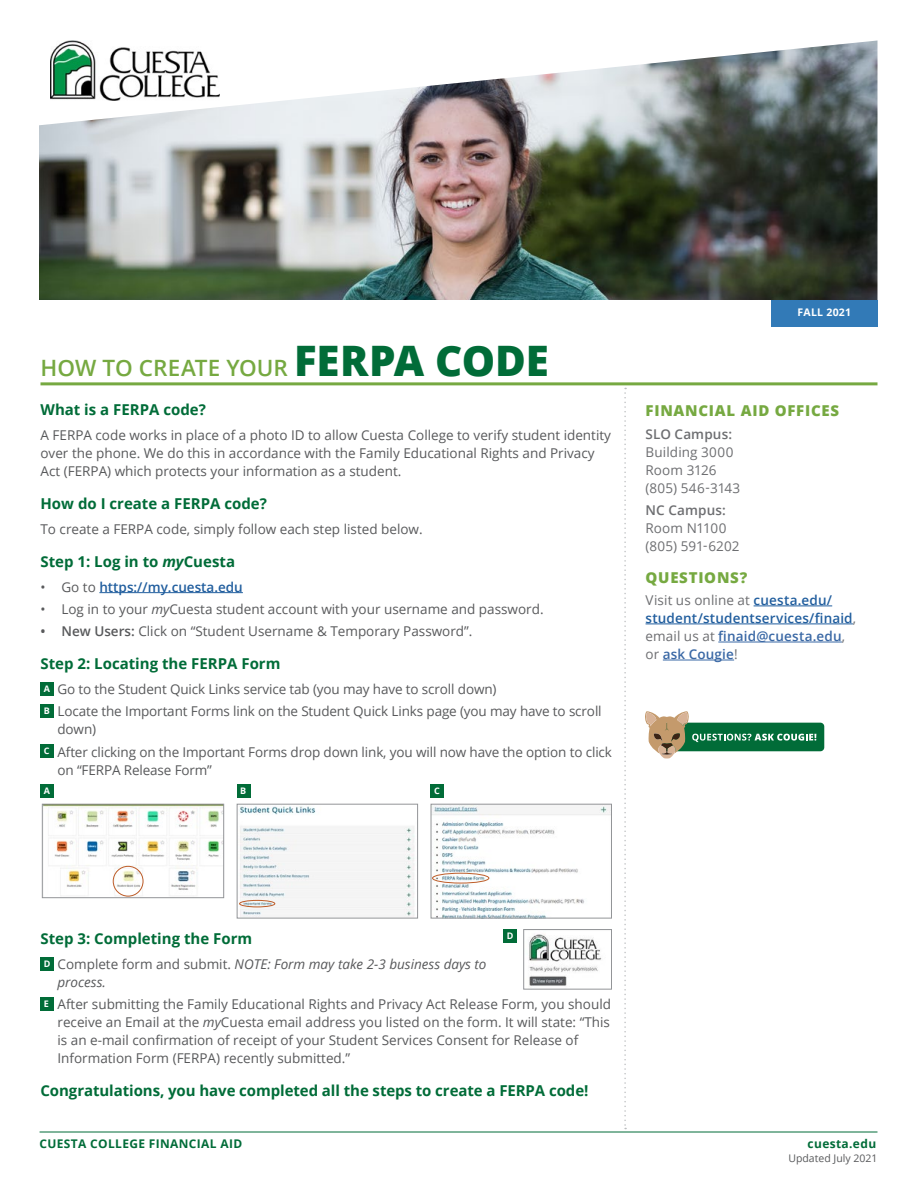
<style>
.page{position:relative;width:918px;height:1188px;background:#fff}
.page>*{position:absolute;margin:0;border:0;box-sizing:border-box;transform-origin:0 0}
.Title_Lg{font:600 22.5px "Open Sans";color:#76a941}
.Body_Head_sm{font:700 15px "Open Sans";color:#016c38}
.Side_Head{font:800 15px "Open Sans";letter-spacing:.05em;color:#76a941}
.Body_sm{font:13.5px/18px "Open Sans";color:#58595b}
.Side_Body{font:600 13.5px/18px "Open Sans";letter-spacing:.01em;color:#215e9e}
.Side_Body-2{font:13.5px/18px "Open Sans";letter-spacing:.01em;color:#6d6e71}
.Body_sm-2{font:italic 13.5px/18px "Open Sans";color:#58595b}
.t1{font:700 12px "Open Sans";letter-spacing:.03em;color:#016c38}
.Sponsored_by{font:10.5px "Open Sans";color:#58595b}
.t2{font:700 10.5px "Open Sans";letter-spacing:.025em;color:#fff}
.Side_Body-3{font:700 9px "Open Sans";color:#fff}
.s1{font-weight:800;font-size:42px;color:#016c38}
.s2{font-style:italic}
.s3{font-weight:400;color:#58595b}
.s4{font-weight:600}
.s5{font-weight:400;color:#6d6e71}
.s6{color:#3a68a5}
.s7{font-style:normal}
</style>
<div class="page">
<svg style="left:624px;top:388px;width:2px;height:741px"></svg>
<div style="left:771px;top:300px;width:107px;height:27px;background:#327ab7"></div>
<hr style="left:40px;top:1132px;width:838px;height:1px;background:#016c38">
<hr style="left:40px;top:382px;width:838px;height:3px;background:#76a941">
<hr style="left:99px;top:592px;width:144px;height:1px;background:#215e9e">
<div style="left:40px;top:682px;width:14px;height:14px;background:#016c38"></div>
<div style="left:40px;top:704px;width:14px;height:14px;background:#016c38"></div>
<div style="left:40px;top:745px;width:14px;height:13px;background:#016c38"></div>
<div style="left:40px;top:957px;width:14px;height:13px;background:#016c38"></div>
<div style="left:40px;top:997px;width:14px;height:14px;background:#016c38"></div>
<hr style="left:754px;top:606px;width:78px;height:1px;background:#215e9e">
<hr style="left:646px;top:624px;width:207px;height:1px;background:#215e9e">
<hr style="left:718px;top:642px;width:124px;height:1px;background:#3a68a5">
<hr style="left:663px;top:660px;width:71px;height:1px;background:#3a68a5">
<div style="left:664px;top:723px;width:160px;height:28px;background:#016c38;border-radius:4px"></div>
<svg style="left:645px;top:711px;width:171px;height:47px"></svg>
<img style="left:44px;top:806px;width:178px;height:90px">
<div style="left:42px;top:804px;width:182px;height:94px;border:1px solid #939598"></div>
<img style="left:528px;top:934px;width:74px;height:52px">
<div style="left:523px;top:929px;width:89px;height:60px;border:1px solid #939598"></div>
<img style="left:239px;top:806px;width:176px;height:110px">
<div style="left:237px;top:804px;width:181px;height:114px;border:1px solid #939598"></div>
<img style="left:433px;top:806px;width:177px;height:110px">
<div style="left:431px;top:804px;width:181px;height:114px;border:1px solid #939598"></div>
<div style="left:40px;top:784px;width:14px;height:14px;background:#016c38"></div>
<div style="left:237px;top:784px;width:13px;height:14px;background:#016c38"></div>
<div style="left:431px;top:784px;width:13px;height:14px;background:#016c38"></div>
<div style="left:113px;top:866px;width:30px;height:31px;border:1px solid #bd5c28;border-radius:50%"></div>
<div style="left:239px;top:900px;width:36px;height:7px;border:1px solid #bd5c28;border-radius:50%"></div>
<div style="left:432px;top:873px;width:57px;height:10px;border:1px solid #bd5c28;border-radius:50%"></div>
<div style="left:503px;top:929px;width:14px;height:14px;background:#016c38"></div>
<img style="left:39px;top:40px;width:838px;height:260px">
<p class="Title_Lg" style="left:40px;top:352px;width:510px">HOW TO CREATE YOUR <span class="s1">FERPA CODE</span></p>
<p class="Body_Head_sm" style="left:40px;top:399px;width:167px">What is a FERPA code?</p>
<p class="Body_sm" style="left:40px;top:426px;width:572px">A FERPA code works in place of a photo ID to allow Cuesta College to verify student identity over the phone. We do this in accordance with the Family Educational Rights and Privacy<br>Act (FERPA) which protects your information as a student.</p>
<p class="Body_Head_sm" style="left:40px;top:493px;width:228px">How do I create a FERPA code?</p>
<p class="Body_sm" style="left:40px;top:520px;width:384px">To create a FERPA code, simply follow each step listed below.</p>
<p class="Body_Head_sm" style="left:40px;top:551px;width:196px">Step 1: Log in to <span class="s2">my</span>Cuesta</p>
<p class="Side_Body" style="left:40px;top:577px;width:204px"><span class="s3">• Go to</span> https://my.cuesta.edu</p>
<p class="Body_sm" style="left:40px;top:600px;width:505px">• Log in to your <span class="s2">my</span>Cuesta student account with your username and password.</p>
<p class="Body_sm" style="left:40px;top:622px;width:434px"><span class="s4">• New Users:</span> Click on “Student Username &amp; Temporary Password”.</p>
<p class="Body_Head_sm" style="left:40px;top:653px;width:242px">Step 2: Locating the FERPA Form</p>
<p class="Side_Body-3" style="left:44px;top:682px;width:8px">A</p>
<p class="Body_sm" style="left:58px;top:680px;width:441px">Go to the Student Quick Links service tab (you may have to scroll down)</p>
<p class="Side_Body-3" style="left:44px;top:704px;width:8px">B</p>
<p class="Body_sm" style="left:58px;top:702px;width:546px">Locate the Important Forms link on the Student Quick Links page (you may have to scroll down)</p>
<p class="Side_Body-3" style="left:44px;top:745px;width:7px">C</p>
<p class="Body_sm" style="left:58px;top:742px;width:556px">After clicking on the Important Forms drop down link, you will now have the option to click on “FERPA Release Form”</p>
<p class="Side_Body-3" style="left:44px;top:784px;width:8px">A</p>
<p class="Side_Body-3" style="left:240px;top:784px;width:8px">B</p>
<p class="Side_Body-3" style="left:434px;top:784px;width:7px">C</p>
<p class="t2" style="left:798px;top:305px;width:55px">FALL 2021</p>
<p class="Side_Head" style="left:646px;top:400px;width:195px">FINANCIAL AID OFFICES</p>
<p class="Side_Body-2" style="left:646px;top:425px;width:96px"><span class="s4">SLO Campus:<br></span>Building 3000<br>Room 3126 (805) 546-3143</p>
<p class="Side_Body-2" style="left:646px;top:501px;width:96px"><span class="s4">NC Campus:<br></span>Room N1100 (805) 591-6202</p>
<p class="Side_Head" style="left:646px;top:566px;width:103px">QUESTIONS?</p>
<p class="Side_Body" style="left:646px;top:591px;width:212px"><span class="s5">Visit us online at</span> cuesta.edu/ student/studentservices/finaid<span class="s5">, email us at</span> <span class="s6">finaid@cuesta.edu</span><span class="s5">, or</span> <span class="s6">ask Cougie</span><span class="s5">!</span></p>
<p class="Side_Body-3" style="left:507px;top:929px;width:8px">D</p>
<p class="Body_Head_sm" style="left:40px;top:928px;width:213px">Step 3: Completing the Form</p>
<p class="Side_Body-3" style="left:44px;top:957px;width:8px">D</p>
<p class="Body_sm-2" style="left:58px;top:955px;width:431px"><span class="s7">Complete form and submit.</span> NOTE: Form may take 2-3 business days to process.</p>
<p class="Side_Body-3" style="left:44px;top:997px;width:7px">E</p>
<p class="Body_sm" style="left:58px;top:995px;width:555px">After submitting the Family Educational Rights and Privacy Act Release Form, you should receive an Email at the <span class="s2">my</span>Cuesta email address you listed on the form. It will state: “This is an e-mail confirmation of receipt of your Student Services Consent for Release of Information Form (FERPA) recently submitted.”</p>
<p class="Body_Head_sm" style="left:40px;top:1080px;width:549px">Congratulations, you have completed all the steps to create a FERPA code!</p>
<p class="t1" style="left:40px;top:1135px;width:204px">CUESTA COLLEGE FINANCIAL AID</p>
<p class="t1" style="left:808px;top:1135px;width:70px">cuesta.edu</p>
<p class="Sponsored_by" style="left:788px;top:1151px;width:91px">Updated July 2021</p>
</div>
